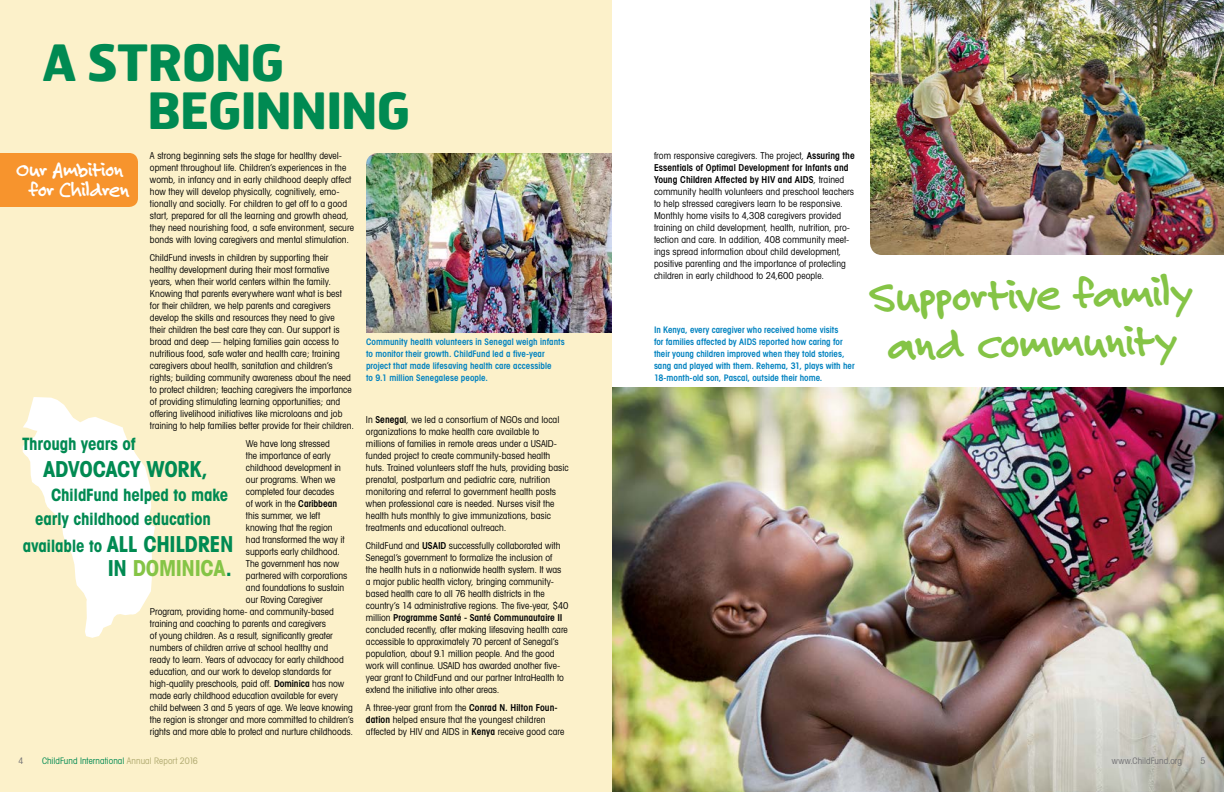
<style>
.page{position:relative;width:1224px;height:792px;background:#fff}
.page>*{position:absolute;margin:0;border:0;box-sizing:border-box;transform-origin:0 0}
.t1{font:700 50px/48px "Hermes FB";letter-spacing:-.035em;color:#008a52}
.t2{font:700 48px/48px "Felt Tip Roman";color:#85c446;text-align:center}
.t3{font:700 22px/20px "Felt Tip Roman";letter-spacing:-.04em;color:#fff;text-align:center}
.t4{font:700 condensed 22px "Avant Garde";letter-spacing:-.025em;color:#008a52}
.t5{font:700 condensed 22px "Avant Garde";letter-spacing:-.015em;color:#85c446}
.t6{font:700 condensed 17px/24px "Avant Garde";letter-spacing:-.015em;color:#008a52}
.t7{font:condensed 9.5px/12px "Avant Garde";color:#000}
.t8{font:600 condensed 9px/12px "Avant Garde";color:#0082c0}
.t9{font:condensed 9px "Avant Garde";letter-spacing:.005em;color:#008a52}
.t10{font:condensed 9px "Avant Garde";letter-spacing:.005em;color:#717073}
.s1{font-weight:600}
.s2{font-size:22px}
.s3{color:#008a52}
.s4{color:#b0aa70}
</style>
<div class="page">
<div style="left:0;top:0;width:612px;height:792px;background:#fcf1ca"></div>
<svg style="left:23px;top:397px;width:132px;height:241px"></svg>
<img style="left:612px;top:387px;width:612px;height:405px">
<img style="left:870px;top:0;width:354px;height:255px">
<div style="left:0;top:153px;width:138px;height:54px;background:#f7942d"></div>
<img style="left:366px;top:153px;width:246px;height:180px">
<h1 class="t1" style="left:147px;top:37px;width:265px;text-indent:-105px">A STRONG<br>BEGINNING</h1>
<p class="t7" style="left:150px;top:149px;width:205px">A strong beginning sets the stage for healthy devel&shy;opment throughout life. Children’s experiences in the womb, in infancy and in early childhood deeply affect how they will develop physically, cognitively, emo&shy;tionally and socially. For children to get off to a good start, prepared for all the learning and growth ahead, they need nourishing food, a safe environment, secure bonds with loving caregivers and mental stimulation.</p>
<p class="t7" style="left:150px;top:251px;width:205px">ChildFund invests in children by supporting their healthy development during their most formative years, when their world centers within the family.<br>Knowing that parents everywhere want what is best<br>for their children, we help parents and caregivers develop the skills and resources they need to give<br>their children the best care they can. Our support is broad and deep — helping families gain access to nutritious food, safe water and health care; training caregivers about health, sanitation and children’s rights; building community awareness about the need to protect children; teaching caregivers the importance of providing stimulating learning opportunities; and offering livelihood initiatives like microloans and job training to help families better provide for their children.</p>
<p class="t7" style="left:246px;top:437px;width:85px">We have long stressed</p>
<p class="t7" style="left:246px;top:449px;width:86px">the importance of early</p>
<p class="t7" style="left:246px;top:461px;width:97px">childhood development in</p>
<p class="t7" style="left:246px;top:473px;width:91px">our programs. When we</p>
<p class="t7" style="left:246px;top:485px;width:90px">completed four decades</p>
<p class="t7" style="left:246px;top:497px;width:93px">of work in the <span class="s1">Caribbean</span></p>
<p class="t7" style="left:246px;top:509px;width:76px">this summer, we left</p>
<p class="t7" style="left:246px;top:521px;width:88px">knowing that the region</p>
<p class="t7" style="left:246px;top:533px;width:100px">had transformed the way it</p>
<p class="t7" style="left:246px;top:545px;width:95px">supports early childhood.</p>
<p class="t7" style="left:246px;top:557px;width:95px">The government has now</p>
<p class="t7" style="left:246px;top:569px;width:103px">partnered with corporations</p>
<p class="t7" style="left:246px;top:581px;width:100px">and foundations to sustain</p>
<p class="t7" style="left:246px;top:593px;width:78px">our Roving Caregiver</p>
<p class="t7" style="left:150px;top:605px;width:185px">Program, providing home- and community-based</p>
<p class="t7" style="left:150px;top:617px;width:178px">training and coaching to parents and caregivers</p>
<p class="t7" style="left:150px;top:629px;width:184px">of young children. As a result, significantly greater</p>
<p class="t7" style="left:150px;top:641px;width:180px">numbers of children arrive at school healthy and</p>
<p class="t7" style="left:150px;top:653px;width:195px">ready to learn. Years of advocacy for early childhood</p>
<p class="t7" style="left:150px;top:665px;width:183px">education, and our work to develop standards for</p>
<p class="t7" style="left:150px;top:677px;width:196px">high-quality preschools, paid off. <span class="s1">Dominica</span> has now</p>
<p class="t7" style="left:150px;top:689px;width:190px">made early childhood education available for every</p>
<p class="t7" style="left:150px;top:701px;width:205px">child between 3 and 5 years of age. We leave knowing</p>
<p class="t7" style="left:150px;top:713px;width:205px">the region is stronger and more committed to children’s</p>
<p class="t7" style="left:150px;top:725px;width:205px">rights and more able to protect and nurture childhoods.</p>
<h3 class="t3" style="left:16px;top:159px;width:116px">Our Ambition for Children</h3>
<h3 class="t6" style="left:22px;top:431px;width:115px">Through years of</h3>
<h3 class="t4" style="left:43px;top:455px;width:166px">ADVOCACY WORK,</h3>
<h3 class="t6" style="left:35px;top:482px;width:195px;text-indent:16px">ChildFund helped to make early childhood education</h3>
<h3 class="t6" style="left:23px;top:533px;width:212px">available to <span class="s2">ALL CHILDREN</span></h3>
<h3 class="t5" style="left:108px;top:554px;width:126px"><span class="s3">IN</span> DOMINICA<span class="s3">.</span></h3>
<p class="t8" style="left:366px;top:336px;width:200px">Community health volunteers in Senegal weigh infants to monitor their growth. ChildFund led a five-year project that made lifesaving health care accessible<br>to 9.1 million Senegalese people.</p>
<p class="t7" style="left:366px;top:413px;width:204px">In <span class="s1">Senegal</span>, we led a consortium of NGOs and local organizations to make health care available to millions of families in remote areas under a USAID&shy;funded project to create community-based health huts. Trained volunteers staff the huts, providing basic prenatal, postpartum and pediatric care, nutrition monitoring and referral to government health posts when professional care is needed. Nurses visit the health huts monthly to give immunizations, basic treatments and educational outreach.</p>
<p class="t7" style="left:366px;top:539px;width:204px">ChildFund and <span class="s1">USAID</span> successfully collaborated with Senegal’s government to formalize the inclusion of<br>the health huts in a nationwide health system. It was a major public health victory, bringing community&shy;based health care to all 76 health districts in the country’s 14 administrative regions. The five-year, $40 million <span class="s1">Programme Santé - Santé Communautaire II </span>concluded recently, after making lifesaving health care accessible to approximately 70 percent of Senegal’s population, about 9.1 million people. And the good work will continue. USAID has awarded another five&shy;year grant to ChildFund and our partner IntraHealth to extend the initiative into other areas.</p>
<p class="t7" style="left:366px;top:701px;width:200px">A three-year grant from the <span class="s1">Conrad N. Hilton Foun&shy;dation</span> helped ensure that the youngest children affected by HIV and AIDS in <span class="s1">Kenya</span> receive good care</p>
<p class="t7" style="left:654px;top:149px;width:202px">from responsive caregivers. The project, <span class="s1">Assuring the Essentials of Optimal Development for Infants and Young Children Affected by HIV and AIDS</span>, trained community health volunteers and preschool teachers to help stressed caregivers learn to be responsive.<br>Monthly home visits to 4,308 caregivers provided training on child development, health, nutrition, pro&shy;tection and care. In addition, 408 community meet&shy;ings spread information about child development, positive parenting and the importance of protecting children in early childhood to 24,600 people.</p>
<p class="t8" style="left:654px;top:324px;width:202px">In Kenya, every caregiver who received home visits<br>for families affected by AIDS reported how caring for their young children improved when they told stories, sang and played with them. Rehema, 31, plays with her 18-month-old son, Pascal, outside their home.</p>
<h2 class="t2" style="left:869px;top:272px;width:325px;rotate:-1deg">Supportive family and community</h2>
<p class="t10" style="left:18px;top:755px;width:7px">4</p>
<p class="t9" style="left:42px;top:755px;width:157px">ChildFund International <span class="s4">Annual Report 2016</span></p>
<p class="t10" style="left:1112px;top:755px;width:71px">www.ChildFund.org</p>
<p class="t10" style="left:1200px;top:755px;width:7px">5</p>
</div>
